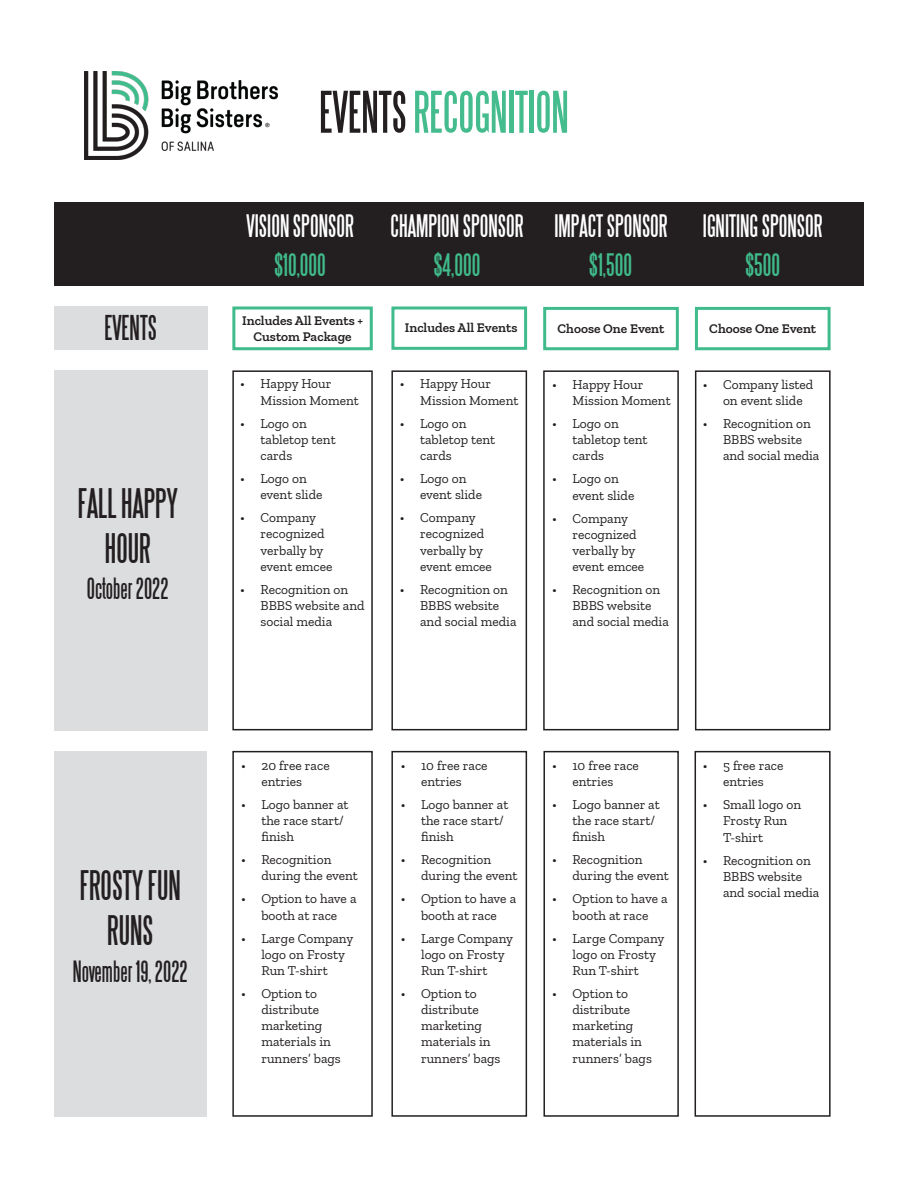
<style>
.page{position:relative;width:918px;height:1188px;background:#fff}
.page>*{position:absolute;margin:0;border:0;box-sizing:border-box;transform-origin:0 0}
.t1{font:52.5px "Steelfish";color:#44bc8e}
.t2{font:37.5px/45px "Steelfish";color:#231f20;text-align:center}
.t3{font:31.5px "Steelfish";color:#231f20}
.t4{font:28.5px "Steelfish";color:#fff}
.t5{font:28.5px "Steelfish";color:#40bb8c}
.t6{font:27px "Steelfish";color:#231f20}
.t7{font:13.5px/16.2px "Zilla Slab";color:#231f20}
.t8{font:600 13.5px/16.2px "Zilla Slab";color:#231f20;text-align:center}
.s1{color:#231f20}
</style>
<div class="page">
<div style="left:54px;top:307px;width:153px;height:43px;background:#dcdddf"></div>
<div style="left:54px;top:751px;width:153px;height:366px;background:#dcdddf"></div>
<svg style="left:232px;top:370px;width:141px;height:361px"></svg>
<svg style="left:232px;top:750px;width:141px;height:367px"></svg>
<svg style="left:391px;top:370px;width:137px;height:361px"></svg>
<svg style="left:391px;top:750px;width:137px;height:367px"></svg>
<svg style="left:543px;top:370px;width:136px;height:361px"></svg>
<svg style="left:543px;top:750px;width:136px;height:367px"></svg>
<svg style="left:694px;top:370px;width:137px;height:361px"></svg>
<svg style="left:694px;top:750px;width:137px;height:367px"></svg>
<svg style="left:232px;top:306px;width:141px;height:45px"></svg>
<svg style="left:391px;top:306px;width:137px;height:44px"></svg>
<svg style="left:543px;top:306px;width:136px;height:45px"></svg>
<svg style="left:694px;top:306px;width:137px;height:45px"></svg>
<img style="left:85px;top:72px;width:192px;height:88px">
<div style="left:54px;top:202px;width:809px;height:84px;background:#231f20"></div>
<div style="left:54px;top:371px;width:153px;height:360px;background:#dcdddf"></div>
<p class="t1" style="left:319px;top:84px;width:251px"><span class="s1">EVENTS</span> RECOGNITION</p>
<p class="t4" style="left:247px;top:211px;width:109px">VISION SPONSOR</p>
<p class="t4" style="left:391px;top:211px;width:135px">CHAMPION SPONSOR</p>
<p class="t4" style="left:554px;top:211px;width:115px">IMPACT SPONSOR</p>
<p class="t4" style="left:703px;top:211px;width:121px">IGNITING SPONSOR</p>
<p class="t5" style="left:274px;top:250px;width:53px">$10,000</p>
<p class="t5" style="left:434px;top:250px;width:48px">$4,000</p>
<p class="t5" style="left:589px;top:250px;width:44px">$1,500</p>
<p class="t5" style="left:745px;top:250px;width:36px">$500</p>
<p class="t3" style="left:104px;top:311px;width:54px">EVENTS</p>
<p class="t8" style="left:242px;top:312px;width:122px">Includes All Events +<br>Custom Package</p>
<p class="t7" style="left:261px;top:376px;width:100px;text-indent:-20px">• Happy Hour<br>Mission Moment</p>
<p class="t7" style="left:261px;top:415px;width:77px;text-indent:-20px">• Logo on tabletop tent cards</p>
<p class="t7" style="left:261px;top:470px;width:63px;text-indent:-20px">• Logo on event slide</p>
<p class="t7" style="left:261px;top:510px;width:73px;text-indent:-20px">• Company recognized verbally by event emcee</p>
<p class="t7" style="left:261px;top:581px;width:105px;text-indent:-20px">• Recognition on<br>BBBS website and social media</p>
<p class="t2" style="left:78px;top:481px;width:101px">FALL HAPPY<br>HOUR</p>
<p class="t6" style="left:87px;top:574px;width:83px">October 2022</p>
<p class="t8" style="left:405px;top:320px;width:114px">Includes All Events</p>
<p class="t8" style="left:558px;top:320px;width:108px">Choose One Event</p>
<p class="t8" style="left:709px;top:320px;width:108px">Choose One Event</p>
<p class="t7" style="left:420px;top:376px;width:100px;text-indent:-20px">• Happy Hour<br>Mission Moment</p>
<p class="t7" style="left:420px;top:415px;width:77px;text-indent:-20px">• Logo on tabletop tent cards</p>
<p class="t7" style="left:420px;top:470px;width:63px;text-indent:-20px">• Logo on event slide</p>
<p class="t7" style="left:420px;top:510px;width:73px;text-indent:-20px">• Company recognized verbally by event emcee</p>
<p class="t7" style="left:420px;top:581px;width:98px;text-indent:-20px">• Recognition on<br>BBBS website and social media</p>
<p class="t7" style="left:572px;top:376px;width:100px;text-indent:-20px">• Happy Hour<br>Mission Moment</p>
<p class="t7" style="left:572px;top:416px;width:77px;text-indent:-20px">• Logo on tabletop tent cards</p>
<p class="t7" style="left:572px;top:471px;width:63px;text-indent:-20px">• Logo on event slide</p>
<p class="t7" style="left:572px;top:510px;width:73px;text-indent:-20px">• Company recognized verbally by event emcee</p>
<p class="t7" style="left:572px;top:582px;width:98px;text-indent:-20px">• Recognition on<br>BBBS website and social media</p>
<p class="t7" style="left:723px;top:376px;width:92px;text-indent:-20px">• Company listed on event slide</p>
<p class="t7" style="left:723px;top:416px;width:98px;text-indent:-20px">• Recognition on<br>BBBS website and social media</p>
<p class="t2" style="left:80px;top:863px;width:103px">FROSTY FUN<br>RUNS</p>
<p class="t6" style="left:73px;top:958px;width:116px">November 19, 2022</p>
<p class="t7" style="left:241px;top:757px;width:90px;text-align:center">• 20 free race entries</p>
<p class="t7" style="left:261px;top:796px;width:89px;text-indent:-20px">• Logo banner at the race start/ finish</p>
<p class="t7" style="left:261px;top:852px;width:98px;text-indent:-20px">• Recognition during the event</p>
<p class="t7" style="left:241px;top:891px;width:117px;text-align:center">• Option to have a booth at race</p>
<p class="t7" style="left:261px;top:930px;width:93px;text-indent:-20px">• Large Company logo on Frosty<br>Run T-shirt</p>
<p class="t7" style="left:261px;top:985px;width:81px;text-indent:-20px">• Option to distribute marketing materials in runners’ bags</p>
<p class="t7" style="left:401px;top:757px;width:88px;text-align:center">• 10 free race entries</p>
<p class="t7" style="left:421px;top:796px;width:89px;text-indent:-20px">• Logo banner at the race start/ finish</p>
<p class="t7" style="left:421px;top:852px;width:98px;text-indent:-20px">• Recognition during the event</p>
<p class="t7" style="left:401px;top:891px;width:117px;text-align:center">• Option to have a booth at race</p>
<p class="t7" style="left:421px;top:930px;width:93px;text-indent:-20px">• Large Company logo on Frosty<br>Run T-shirt</p>
<p class="t7" style="left:421px;top:985px;width:81px;text-indent:-20px">• Option to distribute marketing materials in runners’ bags</p>
<p class="t7" style="left:552px;top:757px;width:88px;text-align:center">• 10 free race entries</p>
<p class="t7" style="left:572px;top:796px;width:89px;text-indent:-20px">• Logo banner at the race start/ finish</p>
<p class="t7" style="left:572px;top:852px;width:98px;text-indent:-20px">• Recognition during the event</p>
<p class="t7" style="left:552px;top:891px;width:117px;text-align:center">• Option to have a booth at race</p>
<p class="t7" style="left:572px;top:930px;width:93px;text-indent:-20px">• Large Company logo on Frosty<br>Run T-shirt</p>
<p class="t7" style="left:572px;top:985px;width:81px;text-indent:-20px">• Option to distribute marketing materials in runners’ bags</p>
<p class="t7" style="left:703px;top:758px;width:82px;text-align:center">• 5 free race entries</p>
<p class="t7" style="left:723px;top:797px;width:80px;text-indent:-20px">• Small logo on<br>Frosty Run<br>T-shirt</p>
<p class="t7" style="left:723px;top:852px;width:98px;text-indent:-20px">• Recognition on<br>BBBS website and social media</p>
</div>
